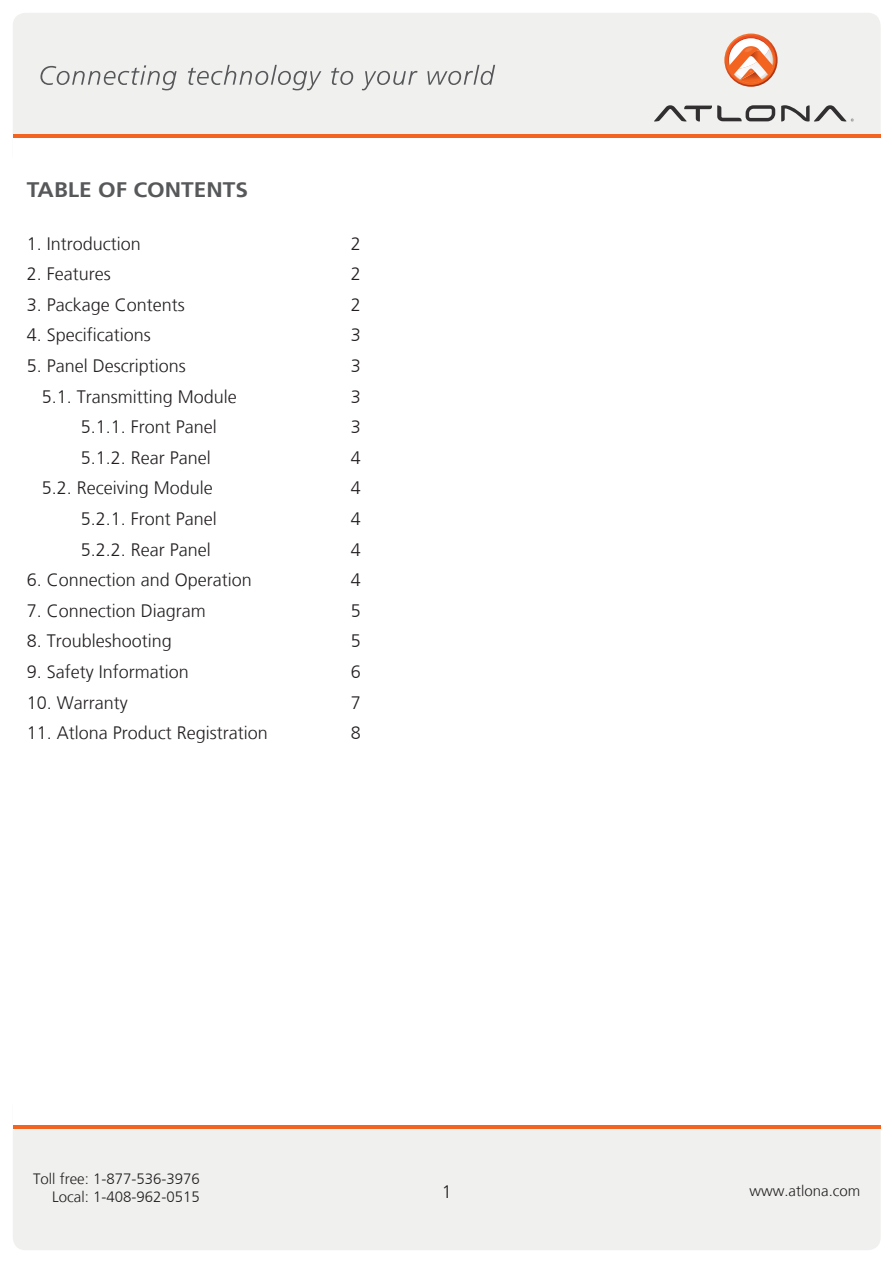
<style>
.page{position:relative;width:893px;height:1263px;background:#fff}
.page>*{position:absolute;margin:0;border:0;box-sizing:border-box;transform-origin:0 0}
.t1{font:700 21px "Frutiger LT";color:#57585a;scale:1.08 1}
.t2{font:300 18px "Frutiger LT";color:#231f20}
.t3{font:300 15px/18px "Frutiger LT";color:#231f20;text-align:right}
</style>
<div class="page">
<div style="left:13px;top:1094px;width:868px;height:156px;background:#f0f1ef;border-radius:13px"></div>
<div style="left:13px;top:1091px;width:868px;height:36px;background:#fff"></div>
<hr style="left:13px;top:1125px;width:868px;height:3px;background:#f36421">
<div style="left:13px;top:13px;width:868px;height:156px;background:#f0f1ef;border-radius:13px"></div>
<div style="left:13px;top:136px;width:868px;height:36px;background:#fff"></div>
<hr style="left:13px;top:134px;width:868px;height:4px;background:#f36421">
<svg style="left:654px;top:105px;width:121px;height:16px"></svg>
<svg style="left:781px;top:105px;width:73px;height:17px"></svg>
<svg style="left:724px;top:34px;width:54px;height:53px"></svg>
<svg style="left:726px;top:35px;width:50px;height:50px"></svg>
<svg style="left:728px;top:37px;width:46px;height:46px"></svg>
<svg style="left:40px;top:65px;width:137px;height:25px"></svg>
<svg style="left:188px;top:65px;width:133px;height:25px"></svg>
<svg style="left:331px;top:68px;width:22px;height:17px"></svg>
<svg style="left:362px;top:71px;width:55px;height:19px"></svg>
<svg style="left:427px;top:65px;width:68px;height:20px"></svg>
<p class="t1" style="left:27px;top:178px;width:206px">TABLE OF CONTENTS</p>
<p class="t2" style="left:27px;top:233px;width:116px">1. Introduction</p>
<p class="t2" style="left:351px;top:233px;width:12px">2</p>
<p class="t2" style="left:27px;top:264px;width:86px">2. Features</p>
<p class="t2" style="left:351px;top:264px;width:12px">2</p>
<p class="t2" style="left:27px;top:294px;width:160px">3. Package Contents</p>
<p class="t2" style="left:351px;top:294px;width:12px">2</p>
<p class="t2" style="left:27px;top:325px;width:126px">4. Specifications</p>
<p class="t2" style="left:351px;top:325px;width:12px">3</p>
<p class="t2" style="left:27px;top:355px;width:161px">5. Panel Descriptions</p>
<p class="t2" style="left:351px;top:355px;width:12px">3</p>
<p class="t2" style="left:42px;top:386px;width:197px">5.1. Transmitting Module</p>
<p class="t2" style="left:351px;top:386px;width:12px">3</p>
<p class="t2" style="left:81px;top:417px;width:138px">5.1.1. Front Panel</p>
<p class="t2" style="left:351px;top:417px;width:12px">3</p>
<p class="t2" style="left:81px;top:447px;width:132px">5.1.2. Rear Panel</p>
<p class="t2" style="left:351px;top:447px;width:12px">4</p>
<p class="t2" style="left:42px;top:478px;width:173px">5.2. Receiving Module</p>
<p class="t2" style="left:351px;top:478px;width:12px">4</p>
<p class="t2" style="left:81px;top:508px;width:138px">5.2.1. Front Panel</p>
<p class="t2" style="left:351px;top:508px;width:12px">4</p>
<p class="t2" style="left:81px;top:539px;width:132px">5.2.2. Rear Panel</p>
<p class="t2" style="left:351px;top:539px;width:12px">4</p>
<p class="t2" style="left:27px;top:570px;width:227px">6. Connection and Operation</p>
<p class="t2" style="left:351px;top:570px;width:12px">4</p>
<p class="t2" style="left:27px;top:600px;width:181px">7. Connection Diagram</p>
<p class="t2" style="left:351px;top:600px;width:12px">5</p>
<p class="t2" style="left:27px;top:631px;width:147px">8. Troubleshooting</p>
<p class="t2" style="left:351px;top:631px;width:12px">5</p>
<p class="t2" style="left:27px;top:661px;width:163px">9. Safety Information</p>
<p class="t2" style="left:351px;top:661px;width:12px">6</p>
<p class="t2" style="left:27px;top:692px;width:102px">10. Warranty</p>
<p class="t2" style="left:351px;top:692px;width:12px">7</p>
<p class="t2" style="left:27px;top:723px;width:243px">11. Atlona Product Registration</p>
<p class="t2" style="left:351px;top:723px;width:12px">8</p>
<p class="t3" style="left:33px;top:1170px;width:168px">Toll free: 1-877-536-3976<br>Local: 1-408-962-0515</p>
<p class="t2" style="left:442px;top:1181px;width:12px">1</p>
<p class="t3" style="left:749px;top:1181px;width:112px">www.atlona.com</p>
</div>
